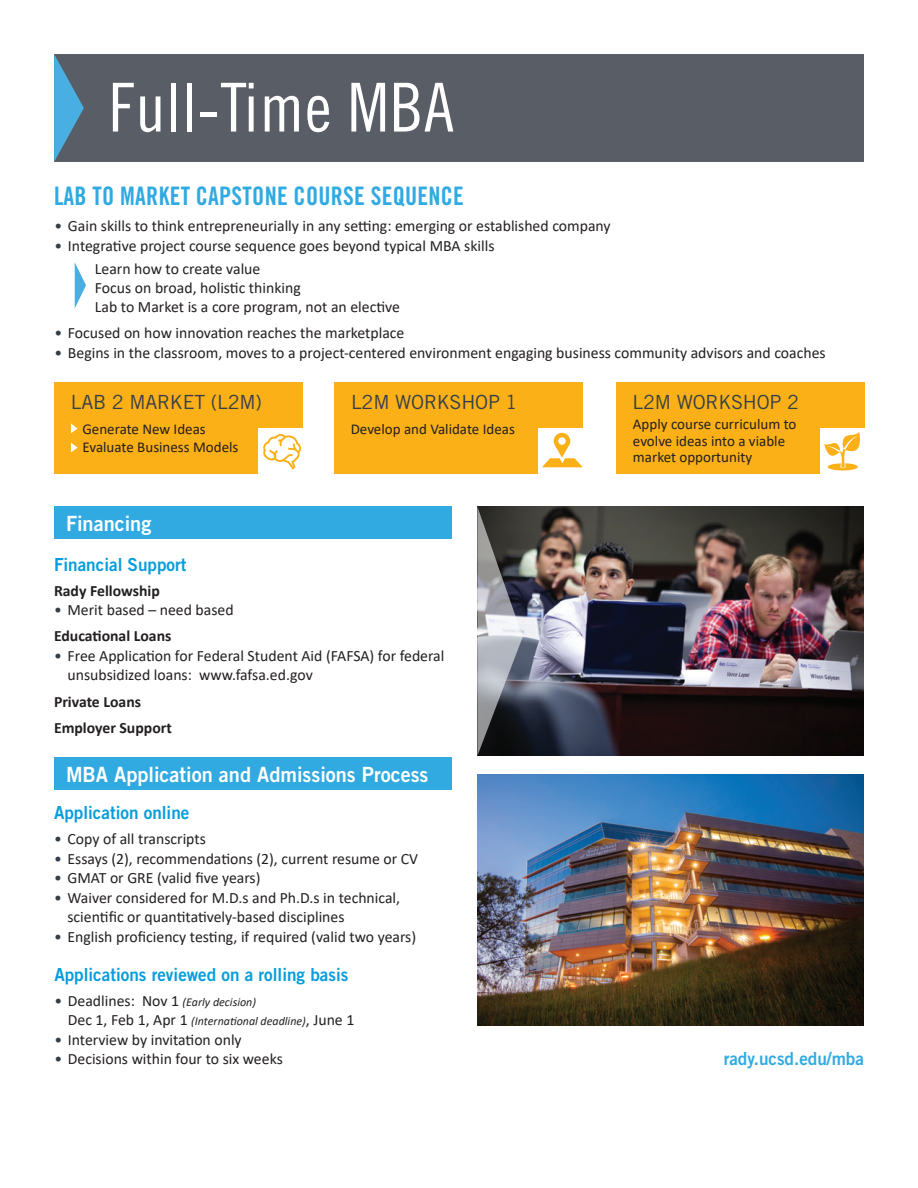
<style>
.page{position:relative;width:918px;height:1188px;background:#fff}
.page>*{position:absolute;margin:0;border:0;box-sizing:border-box;transform-origin:0 0}
.t1{font:67.5px "Trade Gothic Cond Eighteen";letter-spacing:.01em;color:#fff}
.t2{font:25.5px "Trade Gothic Bold Cond Twenty";letter-spacing:.01em;color:#30aae1;scale:.95 1}
.t3{font:21px "Trade Gothic Bold Two";color:#fff;scale:.95 1}
.t4{font:19.5px "Trade Gothic";letter-spacing:-.01em;color:#323e48}
.t5{font:18px "Trade Gothic Bold Two";color:#069ddc;scale:.95 1}
.t6{font:18px "Trade Gothic Bold Two";color:#30aae1;scale:.95 1}
.t7{font:15.75px/19.5px "Calibri";color:#231f20}
.t8{font:700 15.75px/26.2px "Calibri";color:#231f20}
.t9{font:15px/16.5px "Calibri";color:#231f20}
.t10{font:italic 12px/19.5px "Calibri";color:#231f20}
.s1{color:#323e48}
.s2{font-weight:700}
.s3{font-style:normal;font-size:15.75px;color:#323e48}
.s4{font-style:normal;font-size:15.75px}
</style>
<div class="page">
<div style="left:54px;top:54px;width:810px;height:108px;background:#585d66"></div>
<div style="left:54px;top:506px;width:397px;height:33px;background:#30aae1"></div>
<div style="left:54px;top:757px;width:397px;height:33px;background:#30aae1"></div>
<img style="left:523px;top:506px;width:341px;height:250px">
<img style="left:477px;top:774px;width:387px;height:252px">
<svg style="left:477px;top:506px;width:46px;height:250px;background:#707176"></svg>
<svg style="left:75px;top:263px;width:11px;height:45px"></svg>
<svg style="left:54px;top:54px;width:30px;height:108px"></svg>
<div style="left:54px;top:383px;width:249px;height:91px;background:#fbb017"></div>
<div style="left:334px;top:383px;width:249px;height:91px;background:#fbb017"></div>
<div style="left:616px;top:383px;width:248px;height:91px;background:#fbb017"></div>
<div style="left:539px;top:428px;width:45px;height:46px;background:#fff"></div>
<svg style="left:542px;top:433px;width:41px;height:34px"></svg>
<div style="left:258px;top:428px;width:46px;height:46px;background:#fff"></div>
<svg style="left:263px;top:434px;width:38px;height:36px"></svg>
<div style="left:820px;top:428px;width:46px;height:46px;background:#fff"></div>
<svg style="left:824px;top:432px;width:36px;height:38px"></svg>
<svg style="left:71px;top:423px;width:7px;height:10px"></svg>
<svg style="left:71px;top:442px;width:7px;height:10px"></svg>
<h1 class="t1" style="left:108px;top:67px;width:347px">Full-Time MBA</h1>
<h2 class="t2" style="left:54px;top:180px;width:433px">LAB TO MARKET CAPSTONE COURSE SEQUENCE</h2>
<p class="t7" style="left:54px;top:216px;width:558px"><span class="s1">•</span> Gain skills to think entrepreneurially in any setting: emerging or established company</p>
<p class="t7" style="left:95px;top:234px;width:401px;line-height:23.2px;text-indent:-40px"><span class="s1">•</span> Integrative project course sequence goes beyond typical MBA skills<br>Learn how to create value</p>
<p class="t7" style="left:95px;top:278px;width:307px;line-height:18.9px">Focus on broad, holistic thinking<br>Lab to Market is a core program, not an elective</p>
<p class="t7" style="left:54px;top:323px;width:351px"><span class="s1">•</span> Focused on how innovation reaches the marketplace</p>
<p class="t7" style="left:54px;top:342px;width:773px"><span class="s1">•</span> Begins in the classroom, moves to a project-centered environment engaging business community advisors and coaches</p>
<p class="t4" style="left:71px;top:391px;width:193px">LAB 2 MARKET (L2M)</p>
<p class="t4" style="left:351px;top:391px;width:168px">L2M WORKSHOP 1</p>
<p class="t4" style="left:633px;top:391px;width:168px">L2M WORKSHOP 2</p>
<p class="t9" style="left:82px;top:419px;width:157px;line-height:18px">Generate New Ideas<br>Evaluate Business Models</p>
<p class="t9" style="left:351px;top:420px;width:166px">Develop and Validate Ideas</p>
<p class="t9" style="left:633px;top:416px;width:165px">Apply course curriculum to evolve ideas into a viable market opportunity</p>
<h3 class="t3" style="left:66px;top:510px;width:91px">Financing</h3>
<p class="t5" style="left:54px;top:553px;width:141px">Financial Support</p>
<p class="t8" style="left:54px;top:577px;width:107px">Rady Fellowship</p>
<p class="t7" style="left:54px;top:596px;width:181px;line-height:26.2px"><span class="s1">•</span> Merit based – need based<br><span class="s2">Educational Loans</span></p>
<p class="t7" style="left:67px;top:646px;width:378px;text-indent:-13px"><span class="s1">•</span> Free Application for Federal Student Aid (FAFSA) for federal unsubsidized loans: www.fafsa.ed.gov</p>
<p class="t8" style="left:54px;top:688px;width:119px">Private Loans<br>Employer Support</p>
<h3 class="t3" style="left:66px;top:761px;width:383px">MBA Application and Admissions Process</h3>
<p class="t5" style="left:54px;top:802px;width:144px">Application online</p>
<p class="t7" style="left:54px;top:829px;width:153px"><span class="s1">•</span> Copy of all transcripts</p>
<p class="t7" style="left:54px;top:848px;width:366px"><span class="s1">•</span> Essays (2), recommendations (2), current resume or CV</p>
<p class="t7" style="left:54px;top:868px;width:208px"><span class="s1">•</span> GMAT or GRE (valid five years)</p>
<p class="t7" style="left:67px;top:887px;width:334px;text-indent:-13px"><span class="s1">•</span> Waiver considered for M.D.s and Ph.D.s in technical, scientific or quantitatively-based disciplines</p>
<p class="t7" style="left:54px;top:926px;width:364px"><span class="s1">•</span> English proficiency testing, if required (valid two years)</p>
<p class="t5" style="left:54px;top:963px;width:311px">Applications reviewed on a rolling basis</p>
<p class="t10" style="left:68px;top:992px;width:288px;text-indent:-13px"><span class="s3">•</span> <span class="s4">Deadlines: Nov 1</span> (Early decision)<br><span class="s4">Dec 1, Feb 1, Apr 1</span> (International deadline)<span class="s4">, June 1</span></p>
<p class="t7" style="left:54px;top:1029px;width:189px"><span class="s1">•</span> Interview by invitation only</p>
<p class="t7" style="left:54px;top:1049px;width:230px"><span class="s1">•</span> Decisions within four to six weeks</p>
<p class="t6" style="left:724px;top:1047px;width:149px">rady.ucsd.edu/mba</p>
</div>
